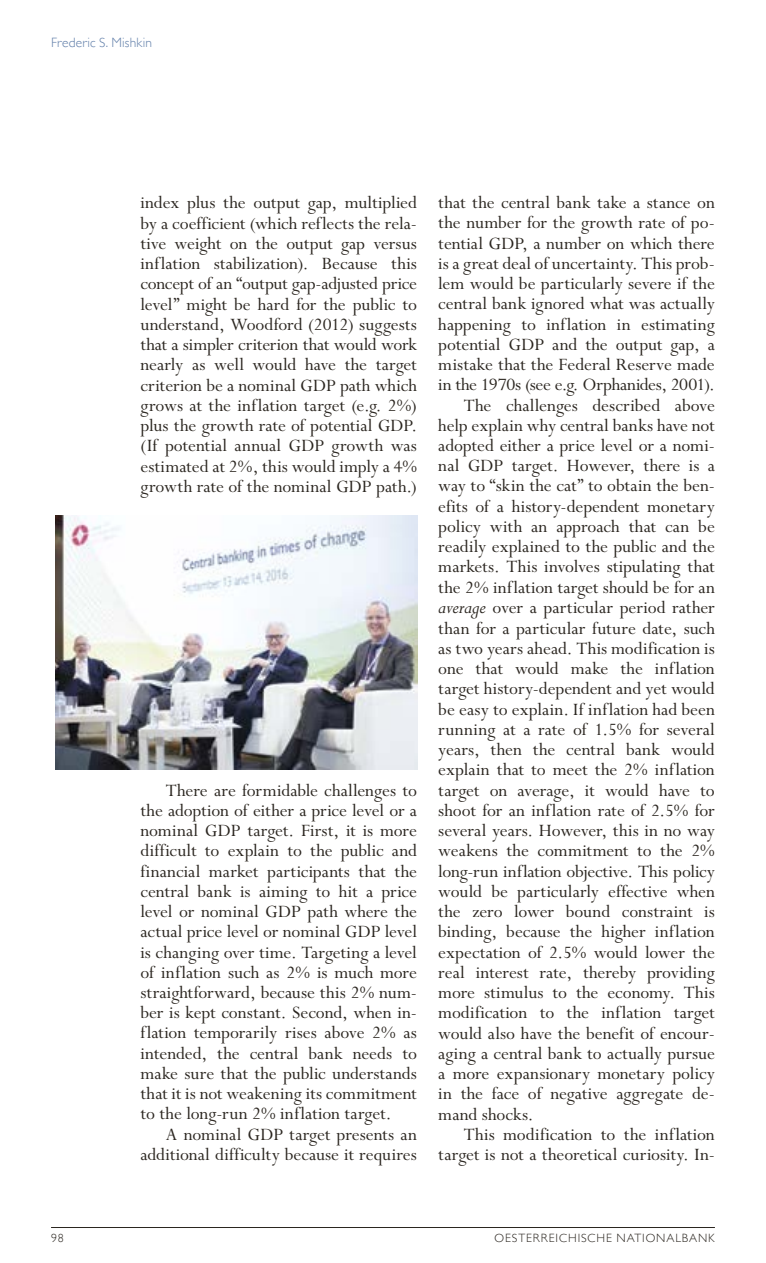
<style>
.page{position:relative;width:766px;height:1263px;background:#fff}
.page>*{position:absolute;margin:0;border:0;box-sizing:border-box;transform-origin:0 0}
.t1{font:19.5px/20.2px "Perpetua Std";color:#2b2620;text-align:justify}
.t2{font:300 13.5px "Gill Sans MT Pro";letter-spacing:.01em;color:#607ea9}
.t3{font:300 12px "Gill Sans MT Pro";letter-spacing:.075em;color:#2b2620}
.s1{font-style:italic;font-size:20.25px}
</style>
<div class="page">
<hr style="left:51px;top:1227px;width:663px;height:1px;background:#2b2620">
<img style="left:55px;top:515px;width:362px;height:255px">
<p class="t2" style="left:51px;top:35px;width:102px">Frederic S. Mishkin</p>
<p class="t1" style="left:140px;top:193px;width:278px">index plus the output gap, multiplied by a coefficient (which reflects the rela&shy;tive weight on the output gap versus inflation stabilization). Because this concept of an “output gap-adjusted price level” might be hard for the public to understand, Woodford (2012) suggests that a simpler criterion that would work nearly as well would have the target criterion be a nominal GDP path which grows at the inflation target (e.g. 2%) plus the growth rate of potential GDP. (If potential annual GDP growth was estimated at 2%, this would imply a 4% growth rate of the nominal GDP path.)</p>
<p class="t1" style="left:140px;top:780px;width:278px;text-indent:26px">There are formidable challenges to the adoption of either a price level or a nominal GDP target. First, it is more difficult to explain to the public and financial market participants that the central bank is aiming to hit a price level or nominal GDP path where the actual price level or nominal GDP level is changing over time. Targeting a level of inflation such as 2% is much more straightforward, because this 2% num&shy;ber is kept constant. Second, when in&shy;flation temporarily rises above 2% as intended, the central bank needs to make sure that the public understands that it is not weakening its commitment to the long-run 2% inflation target.</p>
<p class="t1" style="left:140px;top:1125px;width:278px;text-align:right">A nominal GDP target presents an additional difficulty because it requires</p>
<p class="t1" style="left:438px;top:193px;width:278px">that the central bank take a stance on</p>
<p class="t1" style="left:438px;top:213px;width:278px">the number for the growth rate of po-</p>
<p class="t1" style="left:438px;top:234px;width:278px">tential GDP, a number on which there</p>
<p class="t1" style="left:438px;top:254px;width:278px">is a great deal of uncertainty. This prob-</p>
<p class="t1" style="left:438px;top:274px;width:278px">lem would be particularly severe if the</p>
<p class="t1" style="left:438px;top:294px;width:278px">central bank ignored what was actually</p>
<p class="t1" style="left:438px;top:314px;width:278px">happening to inflation in estimating</p>
<p class="t1" style="left:438px;top:335px;width:278px">potential GDP and the output gap, a</p>
<p class="t1" style="left:438px;top:355px;width:278px">mistake that the Federal Reserve made</p>
<p class="t1" style="left:438px;top:375px;width:278px">in the 1970s (see e.g. Orphanides, 2001).</p>
<p class="t1" style="left:463px;top:395px;width:252px">The challenges described above</p>
<p class="t1" style="left:438px;top:416px;width:278px">help explain why central banks have not</p>
<p class="t1" style="left:438px;top:436px;width:278px">adopted either a price level or a nomi-</p>
<p class="t1" style="left:438px;top:456px;width:278px">nal GDP target. However, there is a</p>
<p class="t1" style="left:438px;top:476px;width:278px">way to “skin the cat” to obtain the ben-</p>
<p class="t1" style="left:438px;top:497px;width:278px">efits of a history-dependent monetary</p>
<p class="t1" style="left:438px;top:517px;width:278px">policy with an approach that can be</p>
<p class="t1" style="left:438px;top:537px;width:278px">readily explained to the public and the</p>
<p class="t1" style="left:438px;top:557px;width:278px">markets. This involves stipulating that</p>
<p class="t1" style="left:438px;top:578px;width:278px">the 2% inflation target should be for an</p>
<p class="t1" style="left:438px;top:598px;width:278px"><span class="s1">average</span> over a particular period rather</p>
<p class="t1" style="left:438px;top:619px;width:278px">than for a particular future date, such</p>
<p class="t1" style="left:438px;top:639px;width:278px">as two years ahead. This modification is</p>
<p class="t1" style="left:438px;top:659px;width:278px">one that would make the inflation</p>
<p class="t1" style="left:438px;top:679px;width:278px">target history-dependent and yet would</p>
<p class="t1" style="left:438px;top:700px;width:278px">be easy to explain. If inflation had been</p>
<p class="t1" style="left:438px;top:720px;width:278px">running at a rate of 1.5% for several</p>
<p class="t1" style="left:438px;top:740px;width:278px">years, then the central bank would</p>
<p class="t1" style="left:438px;top:760px;width:278px">explain that to meet the 2% inflation</p>
<p class="t1" style="left:438px;top:780px;width:278px">target on average, it would have to</p>
<p class="t1" style="left:438px;top:801px;width:278px">shoot for an inflation rate of 2.5% for</p>
<p class="t1" style="left:438px;top:821px;width:278px">several years. However, this in no way</p>
<p class="t1" style="left:438px;top:841px;width:278px">weakens the commitment to the 2%</p>
<p class="t1" style="left:438px;top:861px;width:278px">long-run inflation objective. This policy</p>
<p class="t1" style="left:438px;top:882px;width:278px">would be particularly effective when</p>
<p class="t1" style="left:438px;top:902px;width:278px">the zero lower bound constraint is</p>
<p class="t1" style="left:438px;top:922px;width:278px">binding, because the higher inflation</p>
<p class="t1" style="left:438px;top:942px;width:278px">expectation of 2.5% would lower the</p>
<p class="t1" style="left:438px;top:963px;width:278px">real interest rate, thereby providing</p>
<p class="t1" style="left:438px;top:983px;width:278px">more stimulus to the economy. This</p>
<p class="t1" style="left:438px;top:1003px;width:278px">modification to the inflation target</p>
<p class="t1" style="left:438px;top:1023px;width:278px">would also have the benefit of encour-</p>
<p class="t1" style="left:438px;top:1044px;width:278px">aging a central bank to actually pursue</p>
<p class="t1" style="left:438px;top:1064px;width:278px">a more expansionary monetary policy</p>
<p class="t1" style="left:438px;top:1084px;width:278px">in the face of negative aggregate de-</p>
<p class="t1" style="left:438px;top:1104px;width:97px">mand shocks.</p>
<p class="t1" style="left:463px;top:1125px;width:252px">This modification to the inflation</p>
<p class="t1" style="left:438px;top:1145px;width:278px">target is not a theoretical curiosity. In-</p>
<p class="t3" style="left:51px;top:1231px;width:14px">98</p>
<p class="t3" style="left:494px;top:1231px;width:222px">OESTERREICHISCHE NATIONALBANK</p>
</div>
